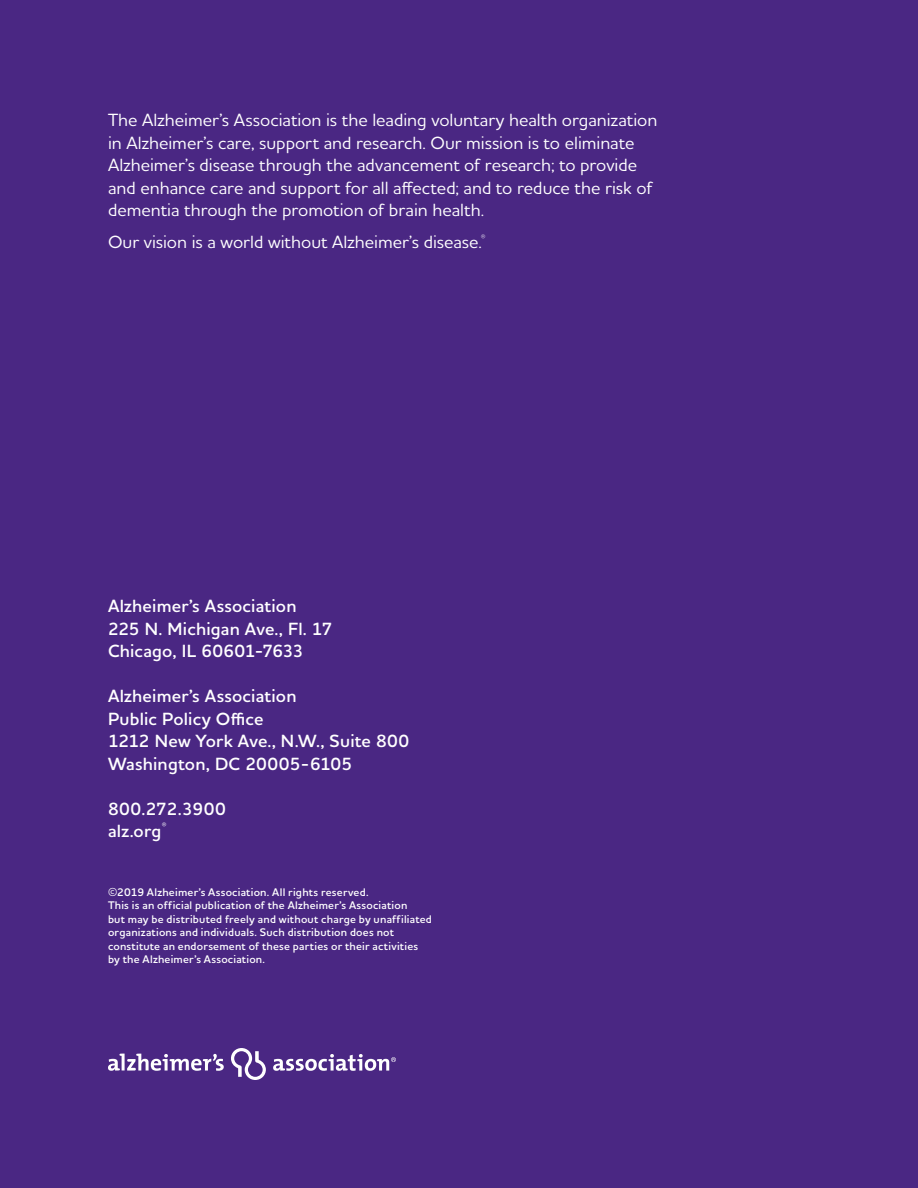
<style>
.page{position:relative;width:918px;height:1188px;background:#4a2783}
.page>*{position:absolute;margin:0;border:0;box-sizing:border-box;transform-origin:0 0}
.t1{font:500 18px/22.5px "Houschka Alt Pro";color:#fff}
.t2{font:600 18px/22.5px "Houschka Alt Pro";letter-spacing:.01em;color:#fff}
.t3{font:600 11.25px/13.5px "Houschka Alt Pro";letter-spacing:.02em;color:#fff}
</style>
<div class="page">
<svg style="left:231px;top:1048px;width:35px;height:32px"></svg>
<svg style="left:108px;top:1054px;width:116px;height:17px"></svg>
<svg style="left:273px;top:1054px;width:123px;height:17px"></svg>
<p class="t1" style="left:108px;top:108px;width:551px">The Alzheimer’s Association is the leading voluntary health organization in Alzheimer’s care, support and research. Our mission is to eliminate Alzheimer’s disease through the advancement of research; to provide and enhance care and support for all affected; and to reduce the risk of dementia through the promotion of brain health.</p>
<p class="t1" style="left:108px;top:230px;width:379px">Our vision is a world without Alzheimer’s disease.<sup>®</sup></p>
<p class="t2" style="left:108px;top:595px;width:226px">Alzheimer’s Association<br>225 N. Michigan Ave., Fl. 17<br>Chicago, IL 60601-7633</p>
<p class="t2" style="left:108px;top:685px;width:303px">Alzheimer’s Association<br>Public Policy Office<br>1212 New York Ave., N.W., Suite 800<br>Washington, DC 20005-6105</p>
<p class="t2" style="left:108px;top:797px;width:119px">800.272.3900</p>
<p class="t2" style="left:108px;top:820px;width:60px">alz.org<sup>®</sup></p>
<p class="t3" style="left:108px;top:885px;width:325px">©2019 Alzheimer’s Association. All rights reserved.<br>This is an official publication of the Alzheimer’s Association<br>but may be distributed freely and without charge by unaffiliated organizations and individuals. Such distribution does not constitute an endorsement of these parties or their activities by the Alzheimer’s Association.</p>
</div>
